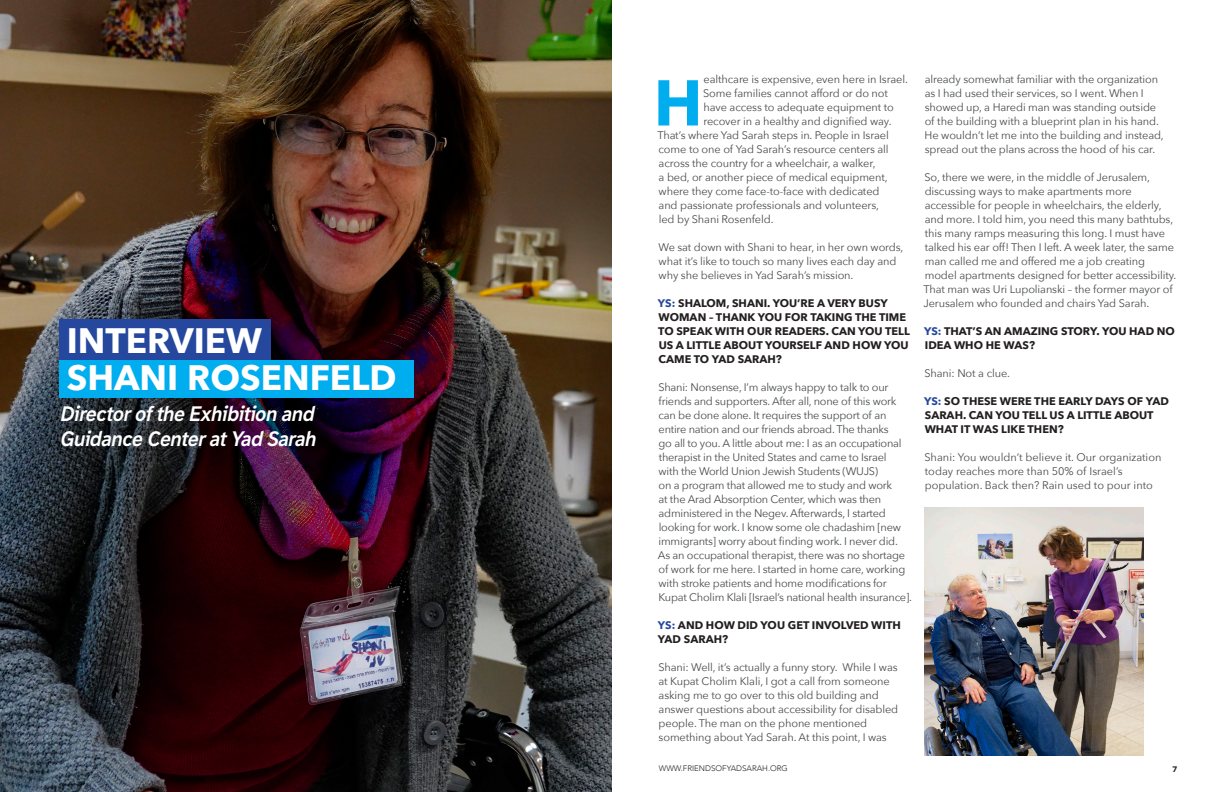
<style>
.page{position:relative;width:1224px;height:792px;background:#fff}
.page>*{position:absolute;margin:0;border:0;box-sizing:border-box;transform-origin:0 0}
.t1{font:700 63.9px "Avenir Next";color:#00aeef}
.t2{font:700 35px "Avenir Next LT Pro";color:#fff}
.t3{font:italic 800 20px/25px "Madras";letter-spacing:-.01em;color:#fff}
.t4{font:11px/14px "Avenir Next";letter-spacing:-.01em;color:#4a4c4c}
.t5{font:700 11px/14px "Avenir Next";color:#231f20}
.t6{font:300 8px "Avenir";color:#231f20}
.t7{font:900 8px "Avenir";color:#231f20}
.s1{color:#4b4c4d}
.s2{color:#25489e}
</style>
<div class="page">
<img style="left:0;top:0;width:612px;height:792px">
<div style="left:59px;top:360px;width:355px;height:37px;background:#00aeef"></div>
<div style="left:59px;top:319px;width:211px;height:41px;background:#25489e"></div>
<img style="left:924px;top:508px;width:220px;height:248px">
<p class="t2" style="left:67px;top:319px;width:197px">INTERVIEW</p>
<p class="t2" style="left:67px;top:356px;width:331px">SHANI ROSENFELD</p>
<p class="t3" style="left:59px;top:401px;width:258px">Director of the Exhibition and<br>Guidance Center at Yad Sarah</p>
<p class="t1" style="left:654px;top:48px;width:50px">H</p>
<p class="t4" style="left:703px;top:72px;width:206px"><span class="s1">e</span>althcare is expensive, even here in Israel.</p>
<p class="t4" style="left:703px;top:86px;width:186px">Some families cannot afford or do not</p>
<p class="t4" style="left:703px;top:100px;width:192px">have access to adequate equipment to</p>
<p class="t4" style="left:703px;top:114px;width:190px">recover in a healthy and dignified way.</p>
<p class="t4" style="left:657px;top:128px;width:233px">That’s where Yad Sarah steps in. People in Israel</p>
<p class="t4" style="left:659px;top:142px;width:232px">come to one of Yad Sarah’s resource centers all</p>
<p class="t4" style="left:659px;top:156px;width:218px">across the country for a wheelchair, a walker,</p>
<p class="t4" style="left:659px;top:170px;width:231px">a bed, or another piece of medical equipment,</p>
<p class="t4" style="left:659px;top:184px;width:222px">where they come face-to-face with dedicated</p>
<p class="t4" style="left:659px;top:198px;width:222px">and passionate professionals and volunteers,</p>
<p class="t4" style="left:659px;top:212px;width:116px">led by Shani Rosenfeld.</p>
<p class="t4" style="left:658px;top:240px;width:247px">We sat down with Shani to hear, in her own words, what it’s like to touch so many lives each day and why she believes in Yad Sarah’s mission.</p>
<p class="t5" style="left:658px;top:296px;width:253px"><span class="s2">YS:</span> SHALOM, SHANI. YOU’RE A VERY BUSY<br>WOMAN – THANK YOU FOR TAKING THE TIME<br>TO SPEAK WITH OUR READERS. CAN YOU TELL<br>US A LITTLE ABOUT YOURSELF AND HOW YOU<br>CAME TO YAD SARAH?</p>
<p class="t4" style="left:658px;top:380px;width:256px">Shani: Nonsense, I’m always happy to talk to our friends and supporters. After all, none of this work can be done alone. It requires the support of an entire nation and our friends abroad. The thanks<br>go all to you. A little about me: I as an occupational therapist in the United States and came to Israel<br>with the World Union Jewish Students (WUJS)<br>on a program that allowed me to study and work<br>at the Arad Absorption Center, which was then administered in the Negev. Afterwards, I started looking for work. I know some ole chadashim [new immigrants] worry about finding work. I never did.<br>As an occupational therapist, there was no shortage of work for me here. I started in home care, working with stroke patients and home modifications for Kupat Cholim Klali [Israel’s national health insurance].</p>
<p class="t5" style="left:658px;top:618px;width:244px"><span class="s2">YS:</span> AND HOW DID YOU GET INVOLVED WITH<br>YAD SARAH?</p>
<p class="t4" style="left:658px;top:660px;width:241px">Shani: Well, it’s actually a funny story. While I was at Kupat Cholim Klali, I got a call from someone asking me to go over to this old building and answer questions about accessibility for disabled people. The man on the phone mentioned something about Yad Sarah. At this point, I was</p>
<p class="t4" style="left:925px;top:72px;width:241px">already somewhat familiar with the organization as I had used their services, so I went. When I showed up, a Haredi man was standing outside of the building with a blueprint plan in his hand.<br>He wouldn’t let me into the building and instead, spread out the plans across the hood of his car.</p>
<p class="t4" style="left:923px;top:170px;width:255px">So, there we were, in the middle of Jerusalem, discussing ways to make apartments more accessible for people in wheelchairs, the elderly, and more. I told him, you need this many bathtubs, this many ramps measuring this long. I must have talked his ear off! Then I left. A week later, the same man called me and offered me a job creating model apartments designed for better accessibility.<br>That man was Uri Lupolianski – the former mayor of Jerusalem who founded and chairs Yad Sarah.</p>
<p class="t5" style="left:924px;top:324px;width:252px"><span class="s2">YS:</span> THAT’S AN AMAZING STORY. YOU HAD NO<br>IDEA WHO HE WAS?</p>
<p class="t4" style="left:924px;top:366px;width:87px">Shani: Not a clue.</p>
<p class="t5" style="left:924px;top:394px;width:246px"><span class="s2">YS:</span> SO THESE WERE THE EARLY DAYS OF YAD<br>SARAH. CAN YOU TELL US A LITTLE ABOUT<br>WHAT IT WAS LIKE THEN?</p>
<p class="t4" style="left:924px;top:450px;width:238px">Shani: You wouldn’t believe it. Our organization today reaches more than 50% of Israel’s population. Back then? Rain used to pour into</p>
<p class="t6" style="left:659px;top:764px;width:130px">WWW.FRIENDSOFYADSARAH.ORG</p>
<p class="t7" style="left:1172px;top:762px;width:6px">7</p>
</div>
